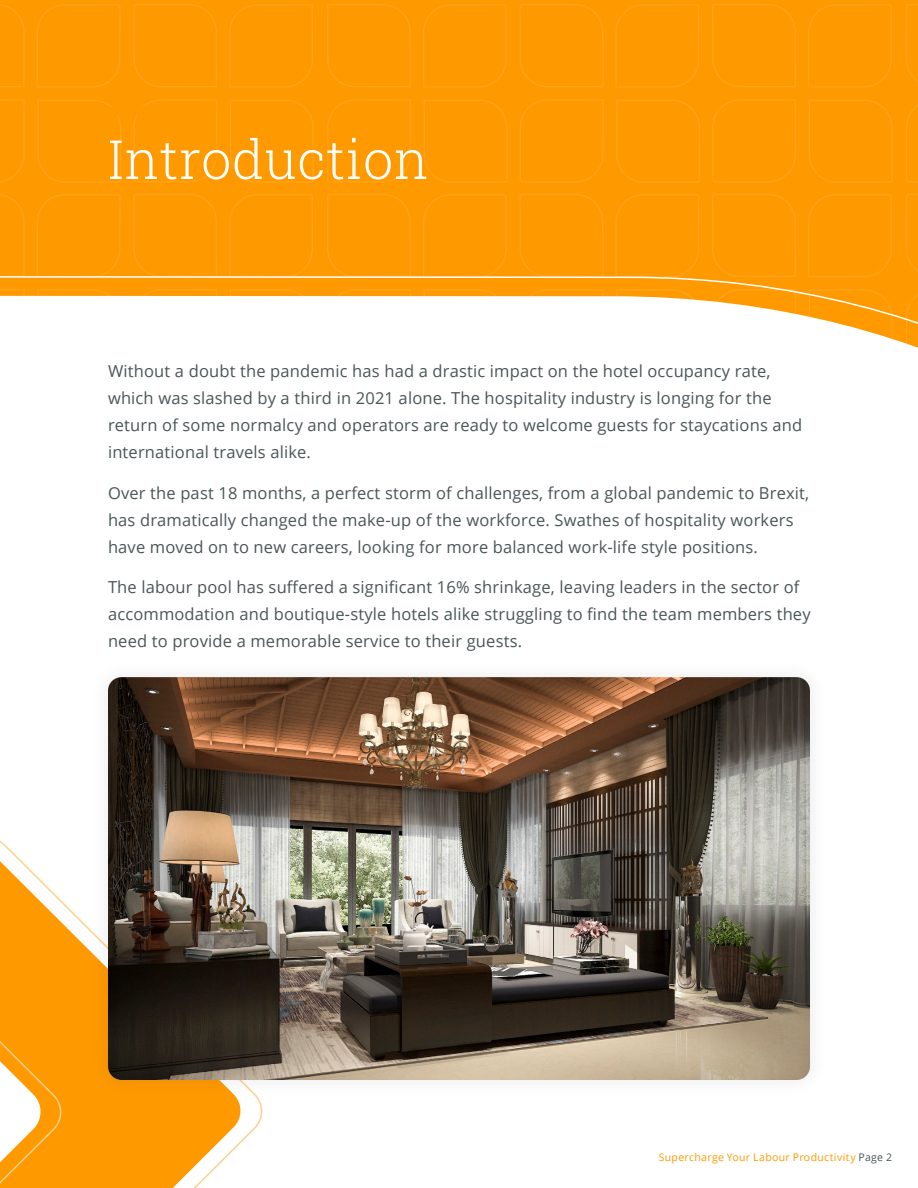
<style>
.page{position:relative;width:918px;height:1188px;background:#fff}
.page>*{position:absolute;margin:0;border:0;box-sizing:border-box;transform-origin:0 0}
.t1{font:300 54px "Roboto Slab";letter-spacing:.01em;color:#fff}
.t2{font:16.5px/27px "Open Sans";letter-spacing:.01em;color:#4a5557}
.t3{font:10.5px "Open Sans";letter-spacing:.03em;color:#f90}
.s1{color:#4a5557}
</style>
<div class="page">
<svg style="left:0;top:0;width:918px;height:348px;background:#ffa724"></svg>
<div style="left:108px;top:107px;width:68px;height:8px;background:#f90"></div>
<svg style="left:0;top:840px;width:263px;height:348px"></svg>
<div style="left:89px;top:658px;width:740px;height:441px;background:#231f20;opacity:.1"></div>
<img style="left:108px;top:677px;width:702px;height:403px">
<h1 class="t1" style="left:108px;top:137px;width:322px">Introduction</h1>
<p class="t2" style="left:108px;top:359px;width:696px">Without a doubt the pandemic has had a drastic impact on the hotel occupancy rate, which was slashed by a third in 2021 alone. The hospitality industry is longing for the return of some normalcy and operators are ready to welcome guests for staycations and international travels alike.</p>
<p class="t2" style="left:108px;top:481px;width:703px">Over the past 18 months, a perfect storm of challenges, from a global pandemic to Brexit, has dramatically changed the make-up of the workforce. Swathes of hospitality workers have moved on to new careers, looking for more balanced work-life style positions.</p>
<p class="t2" style="left:108px;top:573px;width:704px">The labour pool has suffered a significant 16% shrinkage, leaving leaders in the sector of accommodation and boutique-style hotels alike struggling to find the team members they need to provide a memorable service to their guests.</p>
<p class="t3" style="left:659px;top:1153px;width:235px">Supercharge Your Labour Productivity <span class="s1">Page 2</span></p>
</div>
